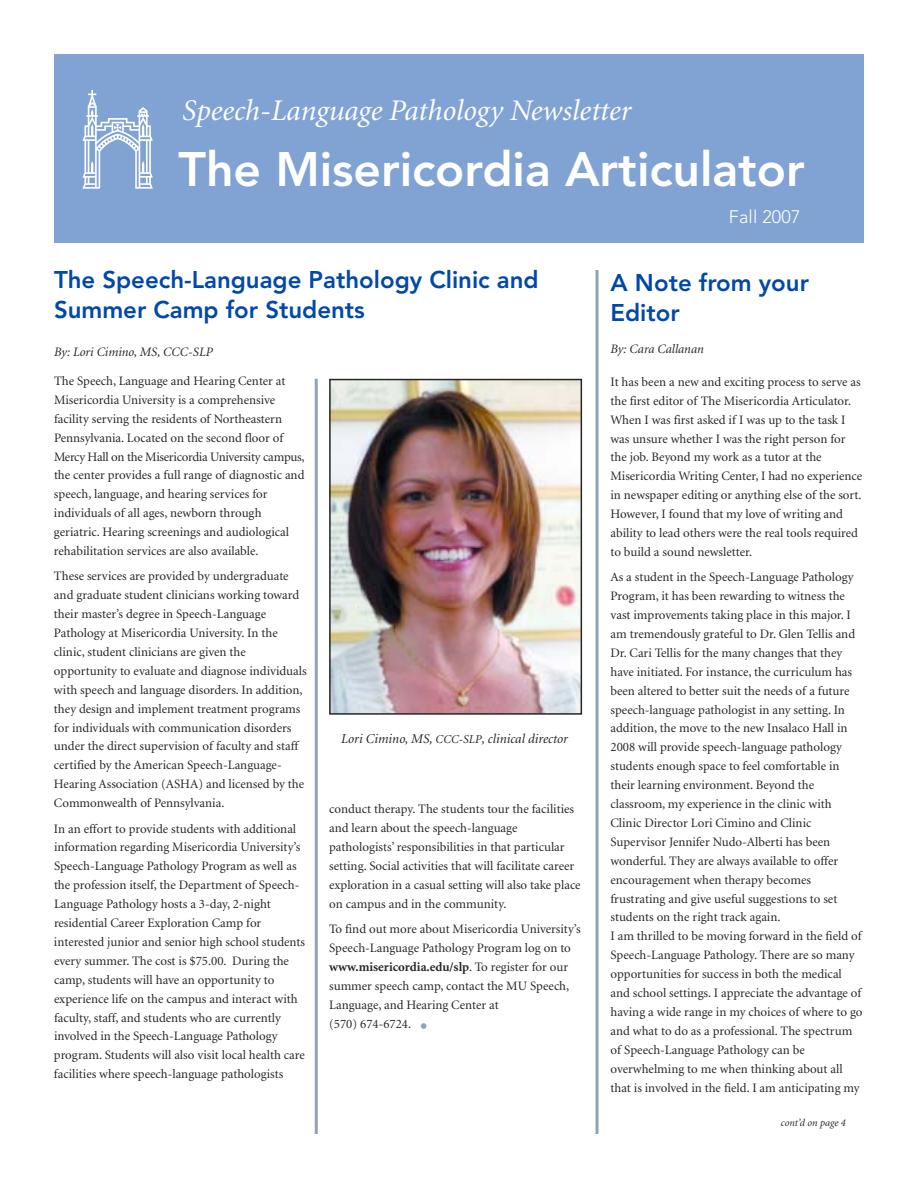
<style>
.page{position:relative;width:918px;height:1188px;background:#fff}
.page>*{position:absolute;margin:0;border:0;box-sizing:border-box;transform-origin:0 0}
.t1{font:800 48px "Avenir";color:#fff}
.t2{font:italic 30px "Minion";color:#fff}
.t3{font:800 24px/30px "Avenir";color:#0048aa}
.t4{font:300 18px "Avenir";letter-spacing:.01em;color:#fff}
.t5{font:italic 13.5px "Minion";color:#272627}
.t6{font:12.9px/18.9px "Minion";color:#272627}
.t7{font:italic 12.9px "Minion";color:#272627}
.t8{font:italic 10.5px "Minion";color:#272627}
.s1{font-size:12px}
.s2{font-weight:700}
.s3{font-size:27px;color:#91a2b5}
</style>
<div class="page">
<div style="left:54px;top:54px;width:810px;height:189px;background:#80a3d4"></div>
<svg style="left:83px;top:90px;width:70px;height:99px"></svg>
<hr style="left:596px;top:270px;width:2px;height:864px;background:#91a2b5">
<hr style="left:315px;top:379px;width:3px;height:755px;background:#91a2b5">
<img style="left:332px;top:382px;width:247px;height:330px">
<div style="left:329px;top:379px;width:253px;height:336px;border:2px solid #272627"></div>
<h2 class="t2" style="left:182px;top:99px;width:451px">Speech-Language Pathology Newsletter</h2>
<h1 class="t1" style="left:178px;top:150px;width:628px">The Misericordia Articulator</h1>
<h3 class="t3" style="left:54px;top:267px;width:486px">The Speech-Language Pathology Clinic and<br>Summer Camp for Students</h3>
<p class="t7" style="left:54px;top:347px;width:160px">By: Lori Cimino, MS, CCC-SLP</p>
<p class="t6" style="left:54px;top:372px;width:252px">The Speech, Language and Hearing Center at Misericordia University is a comprehensive facility serving the residents of Northeastern Pennsylvania. Located on the second floor of Mercy Hall on the Misericordia University campus, the center provides a full range of diagnostic and speech, language, and hearing services for individuals of all ages, newborn through geriatric. Hearing screenings and audiological rehabilitation services are also available.</p>
<p class="t6" style="left:54px;top:568px;width:254px">These services are provided by undergraduate and graduate student clinicians working toward their master’s degree in Speech-Language Pathology at Misericordia University. In the clinic, student clinicians are given the opportunity to evaluate and diagnose individuals with speech and language disorders. In addition, they design and implement treatment programs for individuals with communication disorders under the direct supervision of faculty and staff certified by the American Speech-Language-Hearing Association (ASHA) and licensed by the Commonwealth of Pennsylvania.</p>
<p class="t6" style="left:54px;top:820px;width:253px">In an effort to provide students with additional information regarding Misericordia University’s Speech-Language Pathology Program as well as the profession itself, the Department of Speech-Language Pathology hosts a 3-day, 2-night residential Career Exploration Camp for interested junior and senior high school students every summer. The cost is $75.00. During the camp, students will have an opportunity to experience life on the campus and interact with faculty, staff, and students who are currently involved in the Speech-Language Pathology program. Students will also visit local health care facilities where speech-language pathologists</p>
<p class="t5" style="left:341px;top:734px;width:228px">Lori Cimino, MS, <span class="s1">CCC-SLP</span>, clinical director</p>
<p class="t6" style="left:329px;top:801px;width:253px">conduct therapy. The students tour the facilities and learn about the speech-language pathologists’ responsibilities in that particular setting. Social activities that will facilitate career exploration in a casual setting will also take place on campus and in the community.</p>
<p class="t6" style="left:329px;top:921px;width:253px">To find out more about Misericordia University’s Speech-Language Pathology Program log on to <span class="s2">www.misericordia.edu/slp</span>. To register for our summer speech camp, contact the MU Speech, Language, and Hearing Center at<br>(570) 674-6724. <span class="s3">•</span></p>
<h3 class="t4" style="left:729px;top:209px;width:73px">Fall 2007</h3>
<h3 class="t3" style="left:610px;top:270px;width:200px">A Note from your<br>Editor</h3>
<p class="t7" style="left:610px;top:344px;width:95px">By: Cara Callanan</p>
<p class="t6" style="left:610px;top:373px;width:253px">It has been a new and exciting process to serve as the first editor of The Misericordia Articulator.<br>When I was first asked if I was up to the task I was unsure whether I was the right person for the job. Beyond my work as a tutor at the Misericordia Writing Center, I had no experience in newspaper editing or anything else of the sort.<br>However, I found that my love of writing and ability to lead others were the real tools required to build a sound newsletter.</p>
<p class="t6" style="left:611px;top:569px;width:254px">As a student in the Speech-Language Pathology Program, it has been rewarding to witness the vast improvements taking place in this major. I am tremendously grateful to Dr. Glen Tellis and Dr. Cari Tellis for the many changes that they have initiated. For instance, the curriculum has been altered to better suit the needs of a future speech-language pathologist in any setting. In addition, the move to the new Insalaco Hall in 2008 will provide speech-language pathology students enough space to feel comfortable in their learning environment. Beyond the classroom, my experience in the clinic with Clinic Director Lori Cimino and Clinic Supervisor Jennifer Nudo-Alberti has been wonderful. They are always available to offer encouragement when therapy becomes frustrating and give useful suggestions to set students on the right track again.<br>I am thrilled to be moving forward in the field of Speech-Language Pathology. There are so many opportunities for success in both the medical and school settings. I appreciate the advantage of having a wide range in my choices of where to go and what to do as a professional. The spectrum of Speech-Language Pathology can be overwhelming to me when thinking about all that is involved in the field. I am anticipating my</p>
<p class="t8" style="left:781px;top:1119px;width:66px">cont’d on page 4</p>
</div>
